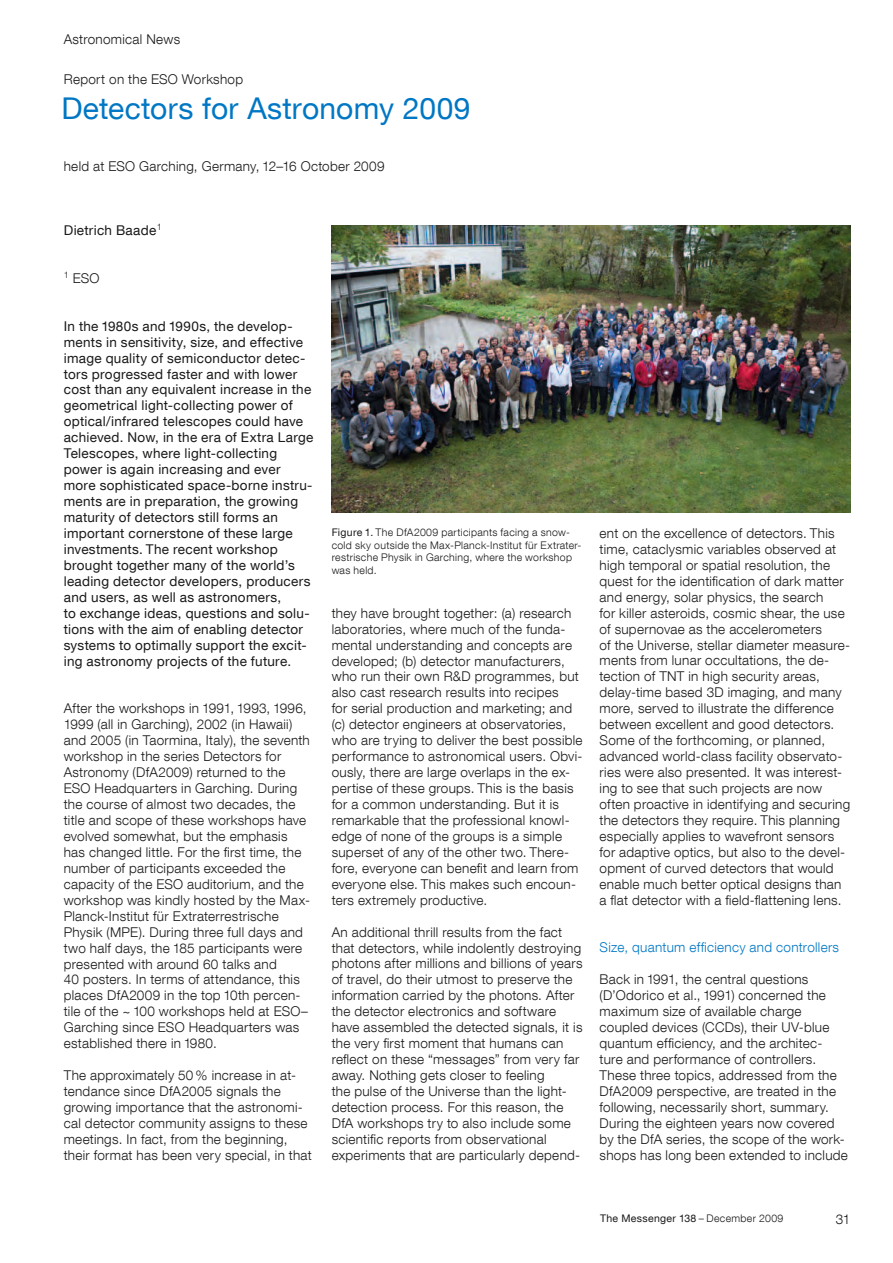
<style>
.page{position:relative;width:893px;height:1263px;background:#fff}
.page>*{position:absolute;margin:0;border:0;box-sizing:border-box;transform-origin:0 0}
.t1{font:30px "Helvetica Neue LT Com";letter-spacing:.005em;color:#0077c4}
.t2{font:300 13.5px/15.9px "Helvetica Neue LT Com";letter-spacing:.02em;color:#191918}
.t3{font:13.5px/15.9px "Helvetica Neue LT Com";letter-spacing:.02em;color:#191918}
.t4{font:300 13.5px "Helvetica Neue LT Com";letter-spacing:.02em;color:#0077c4}
.t5{font:300 10.5px/12.8px "Helvetica Neue LT Com";letter-spacing:.03em;color:#191918}
.t6{font:10.5px "Helvetica Neue LT Com";letter-spacing:.03em;color:#191918}
.s1{font-weight:400}
.s2{font-weight:300}
</style>
<div class="page">
<img style="left:332px;top:225px;width:518px;height:287px">
<p class="t2" style="left:64px;top:31px;width:118px">Astronomical News</p>
<p class="t2" style="left:64px;top:70px;width:181px">Report on the ESO Workshop</p>
<h1 class="t1" style="left:61px;top:90px;width:411px">Detectors for Astronomy 2009</h1>
<p class="t2" style="left:64px;top:158px;width:322px">held at ESO Garching, Germany, 12–16 October 2009</p>
<p class="t3" style="left:64px;top:222px;width:100px">Dietrich Baade<sup>1</sup></p>
<p class="t2" style="left:64px;top:270px;width:37px"><sup>1</sup> ESO</p>
<p class="t3" style="left:64px;top:318px;width:251px">In the 1980s and 1990s, the develop&shy;ments in sensitivity, size, and effective image quality of semiconductor detec&shy;tors progressed faster and with lower cost than any equivalent increase in the geometrical light-collecting power of optical/infrared telescopes could have achieved. Now, in the era of Extra Large Telescopes, where light-collecting power is again increasing and ever more sophisticated space-borne instru&shy;ments are in preparation, the growing maturity of detectors still forms an important cornerstone of these large investments. The recent workshop brought together many of the world’s leading detector developers, producers and users, as well as astronomers,<br>to exchange ideas, questions and solu&shy;tions with the aim of enabling detector systems to optimally support the excit&shy;ing astronomy projects of the future.</p>
<p class="t2" style="left:64px;top:700px;width:248px">After the workshops in 1991, 1993, 1996, 1999 (all in Garching), 2002 (in Hawaii) and 2005 (in Taormina, Italy), the seventh workshop in the series Detectors for Astronomy (DfA2009) returned to the ESO Headquarters in Garching. During the course of almost two decades, the title and scope of these workshops have evolved somewhat, but the emphasis has changed little. For the first time, the number of participants exceeded the capacity of the ESO auditorium, and the workshop was kindly hosted by the Max-Planck-Institut für Extraterrestrische Physik (MPE). During three full days and two half days, the 185 participants were presented with around 60 talks and<br>40 posters. In terms of attendance, this places DfA2009 in the top 10th percen&shy;tile of the ~ 100 workshops held at ESO– Garching since ESO Headquarters was established there in 1980.</p>
<p class="t2" style="left:64px;top:1067px;width:250px">The approximately 50 % increase in at&shy;tendance since DfA2005 signals the growing importance that the astronomi&shy;cal detector community assigns to these meetings. In fact, from the beginning, their format has been very special, in that</p>
<p class="t5" style="left:332px;top:525px;width:251px"><span class="s1">Figure 1.</span> The DfA2009 participants facing a snow&shy;cold sky outside the Max-Planck-Institut für Extrater&shy;restrische Physik in Garching, where the workshop was held.</p>
<p class="t2" style="left:332px;top:605px;width:252px">they have brought together: (a) research laboratories, where much of the funda&shy;mental understanding and concepts are developed; (b) detector manufacturers, who run their own R&amp;D programmes, but also cast research results into recipes<br>for serial production and marketing; and (c) detector engineers at observatories, who are trying to deliver the best possible performance to astronomical users. Obvi&shy;ously, there are large overlaps in the ex&shy;pertise of these groups. This is the basis for a common understanding. But it is remarkable that the professional knowl&shy;edge of none of the groups is a simple superset of any of the other two. There&shy;fore, everyone can benefit and learn from everyone else. This makes such encoun&shy;ters extremely productive.</p>
<p class="t2" style="left:332px;top:923px;width:252px">An additional thrill results from the fact that detectors, while indolently destroying photons after millions and billions of years of travel, do their utmost to preserve the information carried by the photons. After the detector electronics and software have assembled the detected signals, it is the very first moment that humans can reflect on these “messages” from very far away. Nothing gets closer to feeling<br>the pulse of the Universe than the light&shy;detection process. For this reason, the DfA workshops try to also include some scientific reports from observational experiments that are particularly depend-</p>
<p class="t2" style="left:600px;top:525px;width:252px">ent on the excellence of detectors. This time, cataclysmic variables observed at high temporal or spatial resolution, the quest for the identification of dark matter and energy, solar physics, the search<br>for killer asteroids, cosmic shear, the use of supernovae as the accelerometers<br>of the Universe, stellar diameter measure&shy;ments from lunar occultations, the de&shy;tection of TNT in high security areas, delay-time based 3D imaging, and many more, served to illustrate the difference between excellent and good detectors.<br>Some of the forthcoming, or planned, advanced world-class facility observato&shy;ries were also presented. It was interest&shy;ing to see that such projects are now often proactive in identifying and securing the detectors they require. This planning especially applies to wavefront sensors for adaptive optics, but also to the devel&shy;opment of curved detectors that would enable much better optical designs than a flat detector with a field-flattening lens.</p>
<p class="t4" style="left:600px;top:939px;width:241px">Size, quantum efficiency and controllers</p>
<p class="t2" style="left:600px;top:971px;width:250px">Back in 1991, the central questions (D’Odorico et al., 1991) concerned the maximum size of available charge coupled devices (CCDs), their UV-blue quantum efficiency, and the architec&shy;ture and performance of controllers.<br>These three topics, addressed from the DfA2009 perspective, are treated in the following, necessarily short, summary.<br>During the eighteen years now covered by the DfA series, the scope of the work&shy;shops has long been extended to include</p>
<p class="t6" style="left:600px;top:1211px;width:185px">The Messenger 138 <span class="s2">– December 2009</span></p>
<p class="t2" style="left:836px;top:1211px;width:16px">31</p>
</div>
